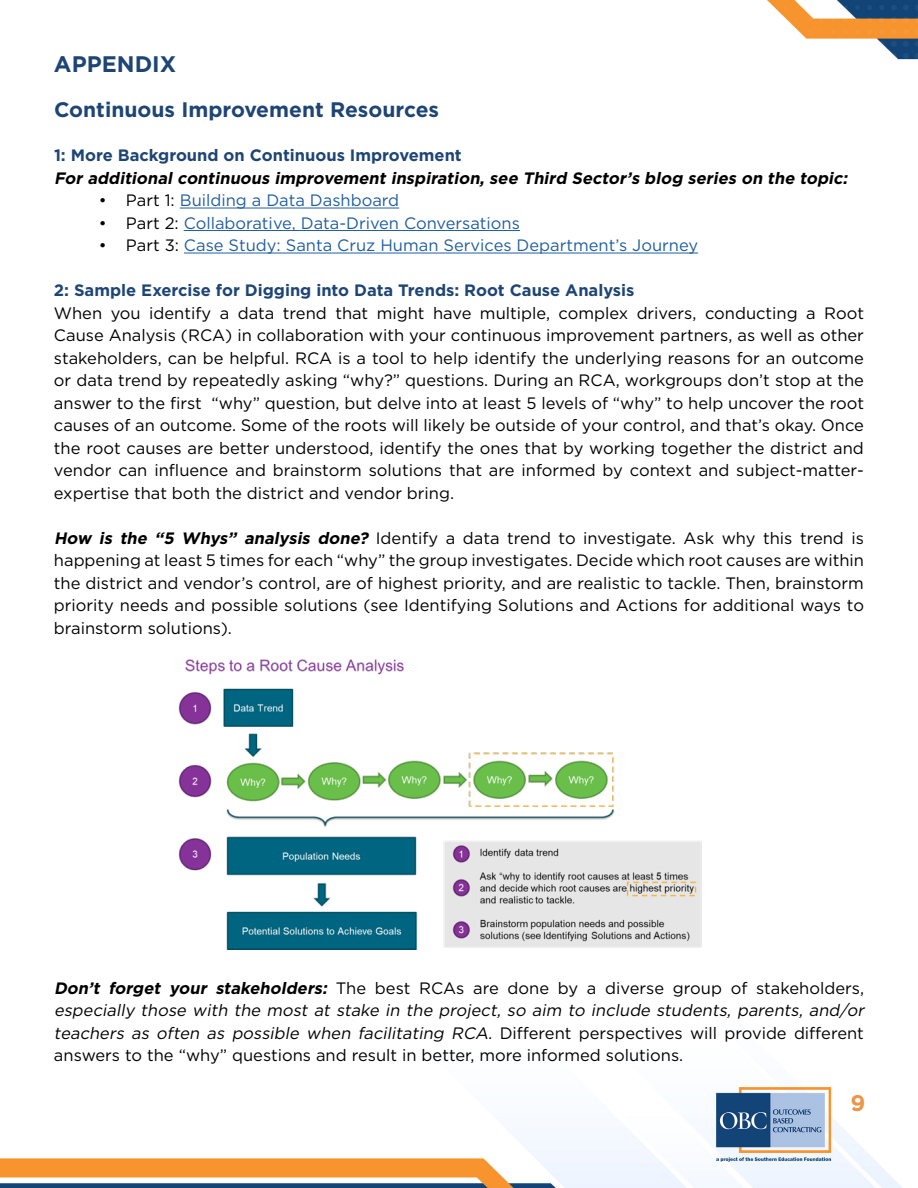
<style>
.page{position:relative;width:918px;height:1188px;background:#fff}
.page>*{position:absolute;margin:0;border:0;box-sizing:border-box;transform-origin:0 0}
.t1{font:700 22.5px "Gotham";color:#1e4574}
.t2{font:700 22.5px "Gotham";color:#ea9749}
.t3{font:700 21px "Gotham";color:#1e4574}
.t4{font:16.5px/22.5px "Gotham";color:#000;text-align:justify}
.t5{font:16.5px "Gotham";color:#215e9e}
.t6{font:700 16.5px "Gotham";color:#1e4574}
.t7{font:italic 700 16.5px "Gotham";color:#000}
.s1{color:#000}
.s2{font-weight:700;font-style:italic}
.s3{font-style:italic}
</style>
<div class="page">
<img style="left:0;top:0;width:918px;height:1188px">
<hr style="left:180px;top:208px;width:219px;height:1px;background:#215e9e">
<hr style="left:184px;top:230px;width:336px;height:1px;background:#215e9e">
<hr style="left:184px;top:253px;width:514px;height:1px;background:#215e9e">
<img style="left:167px;top:652px;width:584px;height:298px">
<h1 class="t1" style="left:54px;top:49px;width:124px">APPENDIX</h1>
<p class="t3" style="left:54px;top:96px;width:387px">Continuous Improvement Resources</p>
<p class="t6" style="left:54px;top:145px;width:409px">1: More Background on Continuous Improvement</p>
<p class="t7" style="left:54px;top:167px;width:799px">For additional continuous improvement inspiration, see Third Sector’s blog series on the topic:</p>
<p class="t5" style="left:99px;top:190px;width:302px"><span class="s1">• Part 1:</span> Building a Data Dashboard</p>
<p class="t5" style="left:99px;top:212px;width:422px"><span class="s1">• Part 2:</span> Collaborative, Data-Driven Conversations</p>
<p class="t5" style="left:99px;top:235px;width:601px"><span class="s1">• Part 3:</span> Case Study: Santa Cruz Human Services Department’s Journey</p>
<p class="t6" style="left:54px;top:280px;width:582px">2: Sample Exercise for Digging into Data Trends: Root Cause Analysis</p>
<p class="t4" style="left:54px;top:301px;width:812px">When you identify a data trend that might have multiple, complex drivers, conducting a Root Cause Analysis (RCA) in collaboration with your continuous improvement partners, as well as other stakeholders, can be helpful. RCA is a tool to help identify the underlying reasons for an outcome or data trend by repeatedly asking “why?” questions. During an RCA, workgroups don’t stop at the answer to the first “why” question, but delve into at least 5 levels of “why” to help uncover the root causes of an outcome. Some of the roots will likely be outside of your control, and that’s okay. Once the root causes are better understood, identify the ones that by working together the district and vendor can influence and brainstorm solutions that are informed by context and subject-matter&shy;expertise that both the district and vendor bring.</p>
<p class="t4" style="left:54px;top:526px;width:812px"><span class="s2">How is the “5 Whys” analysis done?</span> Identify a data trend to investigate. Ask why this trend is happening at least 5 times for each “why” the group investigates. Decide which root causes are within the district and vendor’s control, are of highest priority, and are realistic to tackle. Then, brainstorm priority needs and possible solutions (see Identifying Solutions and Actions for additional ways to brainstorm solutions).</p>
<p class="t4" style="left:54px;top:976px;width:815px;text-align:left"><span class="s2">Don’t forget your stakeholders:</span> The best RCAs are done by a diverse group of stakeholders, <span class="s3">especially those with the most at stake in the project, so aim to include students, parents, and/or teachers as often as possible when facilitating RCA.</span> D i ffe re n t p e rs p e ct i ve s w i l l p rov i d e d i ffe re n t answers to the “why” questions and result in better, more informed solutions.</p>
<h1 class="t2" style="left:851px;top:1088px;width:16px">9</h1>
</div>
